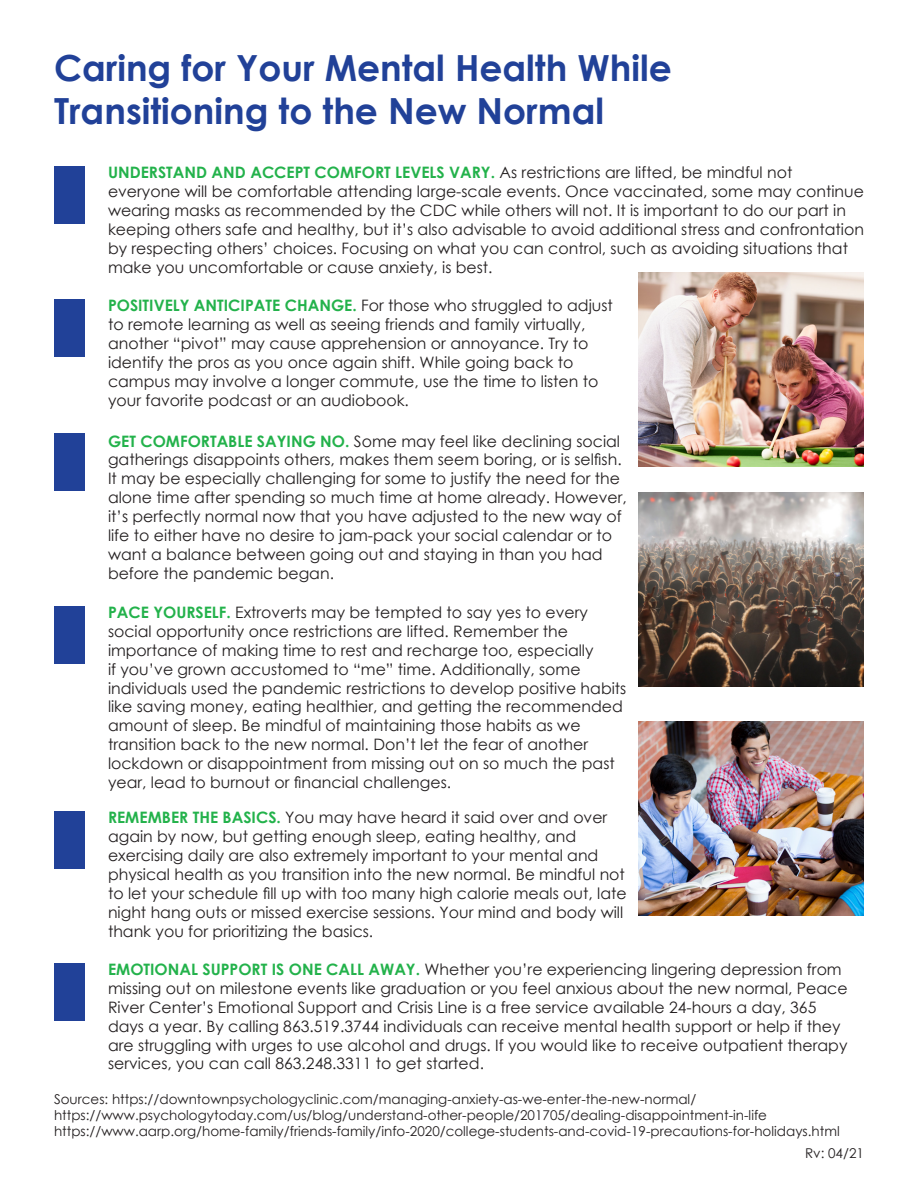
<style>
.page{position:relative;width:918px;height:1188px;background:#fff}
.page>*{position:absolute;margin:0;border:0;box-sizing:border-box;transform-origin:0 0}
.t1{font:700 36px/43.2px "Century Gothic";color:#214198}
.t2{font:15.75px/18.9px "Century Gothic";color:#231f20}
.t3{font:13.5px "Century Gothic";color:#231f20}
.s1{font-weight:700;color:#23b24b}
</style>
<div class="page">
<div style="left:54px;top:166px;width:30px;height:58px;background:#214198"></div>
<div style="left:54px;top:299px;width:30px;height:58px;background:#214198"></div>
<div style="left:54px;top:434px;width:30px;height:57px;background:#214198"></div>
<div style="left:54px;top:606px;width:30px;height:57px;background:#214198"></div>
<div style="left:54px;top:812px;width:30px;height:57px;background:#214198"></div>
<div style="left:54px;top:963px;width:30px;height:57px;background:#214198"></div>
<img style="left:638px;top:272px;width:226px;height:194px">
<img style="left:638px;top:722px;width:226px;height:193px">
<img style="left:638px;top:493px;width:226px;height:193px">
<p class="t1" style="left:54px;top:45px;width:619px">Caring for Your Mental Health While<br>Transitioning to the New Normal</p>
<p class="t2" style="left:108px;top:163px;width:758px"><span class="s1">UNDERSTAND AND ACCEPT COMFORT LEVELS VARY.</span> As restrictions are lifted, be mindful not everyone will be comfortable attending large-scale events. Once vaccinated, some may continue wearing masks as recommended by the CDC while others will not. It is important to do our part in keeping others safe and healthy, but it’s also advisable to avoid additional stress and confrontation by respecting others’ choices. Focusing on what you can control, such as avoiding situations that make you uncomfortable or cause anxiety, is best.</p>
<p class="t2" style="left:108px;top:296px;width:506px"><span class="s1">POSITIVELY ANTICIPATE CHANGE.</span> For those who struggled to adjust to remote learning as well as seeing friends and family virtually, another “pivot” may cause apprehension or annoyance. Try to identify the pros as you once again shift. While going back to campus may involve a longer commute, use the time to listen to your favorite podcast or an audiobook.</p>
<p class="t2" style="left:108px;top:431px;width:520px"><span class="s1">GET COMFORTABLE SAYING NO.</span> Some may feel like declining social gatherings disappoints others, makes them seem boring, or is selfish.<br>It may be especially challenging for some to justify the need for the alone time after spending so much time at home already. However, it’s perfectly normal now that you have adjusted to the new way of life to either have no desire to jam-pack your social calendar or to want a balance between going out and staying in than you had before the pandemic began.</p>
<p class="t2" style="left:108px;top:603px;width:520px"><span class="s1">PACE YOURSELF.</span> Extroverts may be tempted to say yes to every social opportunity once restrictions are lifted. Remember the importance of making time to rest and recharge too, especially<br>if you’ve grown accustomed to “me” time. Additionally, some individuals used the pandemic restrictions to develop positive habits like saving money, eating healthier, and getting the recommended amount of sleep. Be mindful of maintaining those habits as we transition back to the new normal. Don’t let the fear of another lockdown or disappointment from missing out on so much the past year, lead to burnout or financial challenges.</p>
<p class="t2" style="left:108px;top:808px;width:520px"><span class="s1">REMEMBER THE BASICS.</span> You may have heard it said over and over again by now, but getting enough sleep, eating healthy, and exercising daily are also extremely important to your mental and physical health as you transition into the new normal. Be mindful not to let your schedule fill up with too many high calorie meals out, late night hang outs or missed exercise sessions. Your mind and body will thank you for prioritizing the basics.</p>
<p class="t2" style="left:108px;top:960px;width:741px"><span class="s1">EMOTIONAL SUPPORT IS ONE CALL AWAY.</span> Whether you’re experiencing lingering depression from missing out on milestone events like graduation or you feel anxious about the new normal, Peace River Center’s Emotional Support and Crisis Line is a free service available 24-hours a day, 365 days a year. By calling 863.519.3744 individuals can receive mental health support or help if they are struggling with urges to use alcohol and drugs. If you would like to receive outpatient therapy services, you can call 863.248.3311 to get started.</p>
<p class="t3" style="left:54px;top:1090px;width:644px">Sources: https://downtownpsychologyclinic.com/managing-anxiety-as-we-enter-the-new-normal/</p>
<p class="t3" style="left:54px;top:1106px;width:715px">https://www.psychologytoday.com/us/blog/understand-other-people/201705/dealing-disappointment-in-life</p>
<p class="t3" style="left:54px;top:1122px;width:787px">https://www.aarp.org/home-family/friends-family/info-2020/college-students-and-covid-19-precautions-for-holidays.html</p>
<p class="t3" style="left:805px;top:1143px;width:60px">Rv: 04/21</p>
</div>
